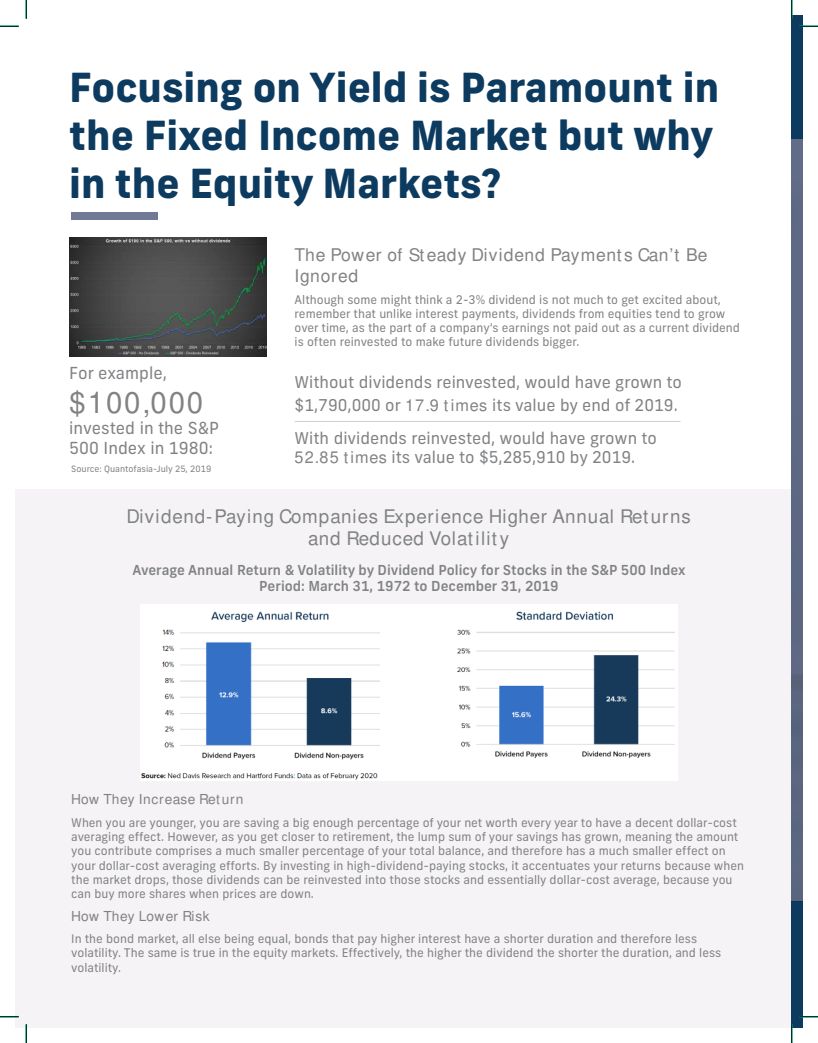
<style>
.page{position:relative;width:818px;height:1043px;background:#fff}
.page>*{position:absolute;margin:0;border:0;box-sizing:border-box;transform-origin:0 0}
.t1{font:800 40px/48px "New Frank";color:#0d3b60}
.t2{font:700 29.38px "New Frank";letter-spacing:.06em;color:#808284}
.t3{font:700 18.75px/21.5px "New Frank";letter-spacing:.05em;color:#808284;text-align:center}
.t4{font:700 17.5px/21px "New Frank";letter-spacing:.03em;color:#808284}
.t5{font:16.62px/19.9px "New Frank";color:#818285}
.t6{font:16.25px/22.5px "New Frank";color:#808284}
.t7{font:500 13.75px/16.5px "New Frank";color:#808284;text-align:center}
.t8{font:700 13.75px "New Frank";letter-spacing:.03em;color:#808284}
.t9{font:11.88px/14.2px "New Frank";color:#808284}
.t10{font:8.75px "New Frank";color:#808284}
.s1{font-weight:700}
</style>
<div class="page">
<div style="left:15px;top:489px;width:776px;height:538px;background:#f5f3f6"></div>
<div style="left:791px;top:15px;width:12px;height:1012px;background:#0d3b60"></div>
<div style="left:791px;top:140px;width:12px;height:761px;background:#626d89"></div>
<div style="left:71px;top:212px;width:87px;height:7px;background:#717a94"></div>
<hr style="left:294px;top:421px;width:386px;height:1px;background:#808284">
<img style="left:140px;top:604px;width:537px;height:176px">
<img style="left:69px;top:237px;width:198px;height:119px">
<svg style="left:0;top:25px;width:19px;height:2px"></svg>
<svg style="left:799px;top:25px;width:19px;height:2px"></svg>
<svg style="left:0;top:1015px;width:19px;height:2px"></svg>
<svg style="left:799px;top:1015px;width:19px;height:2px"></svg>
<svg style="left:25px;top:0;width:2px;height:19px"></svg>
<svg style="left:25px;top:1024px;width:2px;height:18px"></svg>
<svg style="left:790px;top:0;width:2px;height:19px"></svg>
<svg style="left:790px;top:1024px;width:2px;height:18px"></svg>
<h1 class="t1" style="left:69px;top:67px;width:651px">Focusing on Yield is Paramount in the Fixed Income Market but why in the Equity Markets?</h1>
<h3 class="t5" style="left:69px;top:364px;width:99px">For example,</h3>
<h2 class="t2" style="left:69px;top:390px;width:135px">$100,000</h2>
<h3 class="t5" style="left:69px;top:419px;width:151px">invested in the S&amp;P<br>500 Index in 1980:</h3>
<p class="t10" style="left:71px;top:464px;width:141px">Source: Quantofasia-July 25, 2019</p>
<h3 class="t4" style="left:294px;top:245px;width:414px">The Power of Steady Dividend Payments Can’t Be<br>Ignored</h3>
<p class="t9" style="left:294px;top:293px;width:447px">Although some might think a 2-3% dividend is not much to get excited about, remember that unlike interest payments, dividends from equities tend to grow over time, as the part of a company’s earnings not paid out as a current dividend is often reinvested to make future dividends bigger.</p>
<h3 class="t6" style="left:294px;top:372px;width:389px">Without dividends reinvested, would have grown to $1,790,000 or <span class="s1">17.9 times</span> its value by end of 2019.</h3>
<h3 class="t6" style="left:294px;top:429px;width:364px;line-height:19.5px">With dividends reinvested, would have grown to<br><span class="s1">52.85 times</span> its value to $5,285,910 by 2019.</h3>
<h3 class="t3" style="left:126px;top:507px;width:566px">Dividend-Paying Companies Experience Higher Annual Returns and Reduced Volatility</h3>
<p class="t7" style="left:132px;top:562px;width:554px">Average Annual Return &amp; Volatility by Dividend Policy for Stocks in the S&amp;P 500 Index<br>Period: March 31, 1972 to December 31, 2019</p>
<p class="t8" style="left:71px;top:793px;width:174px">How They Increase Return</p>
<p class="t9" style="left:71px;top:816px;width:674px">When you are younger, you are saving a big enough percentage of your net worth every year to have a decent dollar-cost averaging effect. However, as you get closer to retirement, the lump sum of your savings has grown, meaning the amount you contribute comprises a much smaller percentage of your total balance, and therefore has a much smaller effect on your dollar-cost averaging efforts. By investing in high-dividend-paying stocks, it accentuates your returns because when the market drops, those dividends can be reinvested into those stocks and essentially dollar-cost average, because you can buy more shares when prices are down.</p>
<p class="t8" style="left:71px;top:910px;width:140px">How They Lower Risk</p>
<p class="t9" style="left:71px;top:932px;width:651px">In the bond market, all else being equal, bonds that pay higher interest have a shorter duration and therefore less volatility. The same is true in the equity markets. Effectively, the higher the dividend the shorter the duration, and less volatility.</p>
</div>
